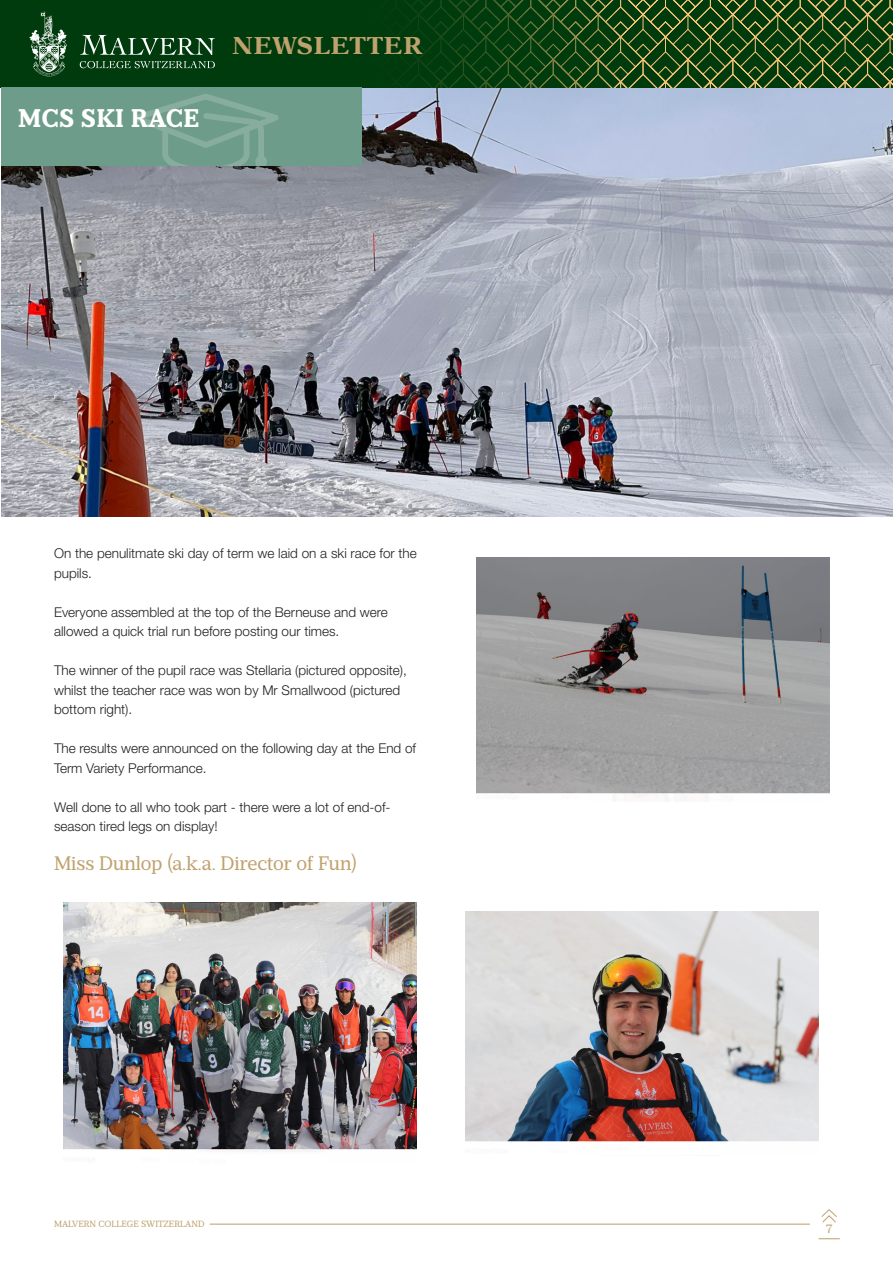
<style>
.page{position:relative;width:893px;height:1263px;background:#fff}
.page>*{position:absolute;margin:0;border:0;box-sizing:border-box;transform-origin:0 0}
.t1{font:500 25.5px "Aster";letter-spacing:.01em;color:#bfa26e}
.article_title{font:700 25.5px "Prumo Slab";letter-spacing:.01em;color:#fff}
.gold_name{font:19.5px "Prumo Slab";letter-spacing:-.005em;color:#bfa26e}
.gold_name-2{font:300 13.5px/19.5px "Helvetica Neue LT Pro";color:#231f20}
.t2{font:12px "Prumo Slab";color:#bfa26e}
.t3{font:9px "Prumo Slab";color:#bfa26e}
</style>
<div class="page">
<svg style="left:819px;top:1238px;width:21px;height:1px"></svg>
<svg style="left:822px;top:1209px;width:15px;height:14px"></svg>
<hr style="left:210px;top:1223px;width:600px;height:2px;background:#bfa26e">
<img style="left:1px;top:87px;width:892px;height:430px">
<div style="left:0;top:0;width:893px;height:87px;background:#003b0d"></div>
<svg style="left:398px;top:0;width:495px;height:87px"></svg>
<svg style="left:29px;top:11px;width:38px;height:65px"></svg>
<svg style="left:80px;top:35px;width:135px;height:20px"></svg>
<svg style="left:80px;top:61px;width:135px;height:7px"></svg>
<div style="left:1px;top:87px;width:360px;height:79px;background:#6e9c8a"></div>
<svg style="left:133px;top:94px;width:146px;height:72px"></svg>
<img style="left:476px;top:557px;width:353px;height:244px">
<img style="left:466px;top:912px;width:353px;height:230px">
<img style="left:63px;top:903px;width:353px;height:248px">
<p class="article_title" style="left:18px;top:102px;width:183px">MCS SKI RACE</p>
<p class="t1" style="left:232px;top:30px;width:192px">NEWSLETTER</p>
<p class="gold_name-2" style="left:54px;top:543px;width:364px">On the penulitmate ski day of term we laid on a ski race for the pupils.</p>
<p class="gold_name-2" style="left:54px;top:602px;width:335px">Everyone assembled at the top of the Berneuse and were allowed a quick trial run before posting our times.</p>
<p class="gold_name-2" style="left:54px;top:660px;width:354px">The winner of the pupil race was Stellaria (pictured opposite), whilst the teacher race was won by Mr Smallwood (pictured bottom right).</p>
<p class="gold_name-2" style="left:54px;top:738px;width:364px">The results were announced on the following day at the End of<br>Term Variety Performance.</p>
<p class="gold_name-2" style="left:54px;top:797px;width:338px">Well done to all who took part - there were a lot of end-of&shy;season tired legs on display!</p>
<p class="gold_name" style="left:54px;top:852px;width:304px">Miss Dunlop (a.k.a. Director of Fun)</p>
<p class="t3" style="left:54px;top:1218px;width:152px">MALVERN COLLEGE SWITZERLAND</p>
<p class="t2" style="left:826px;top:1222px;width:8px">7</p>
</div>
